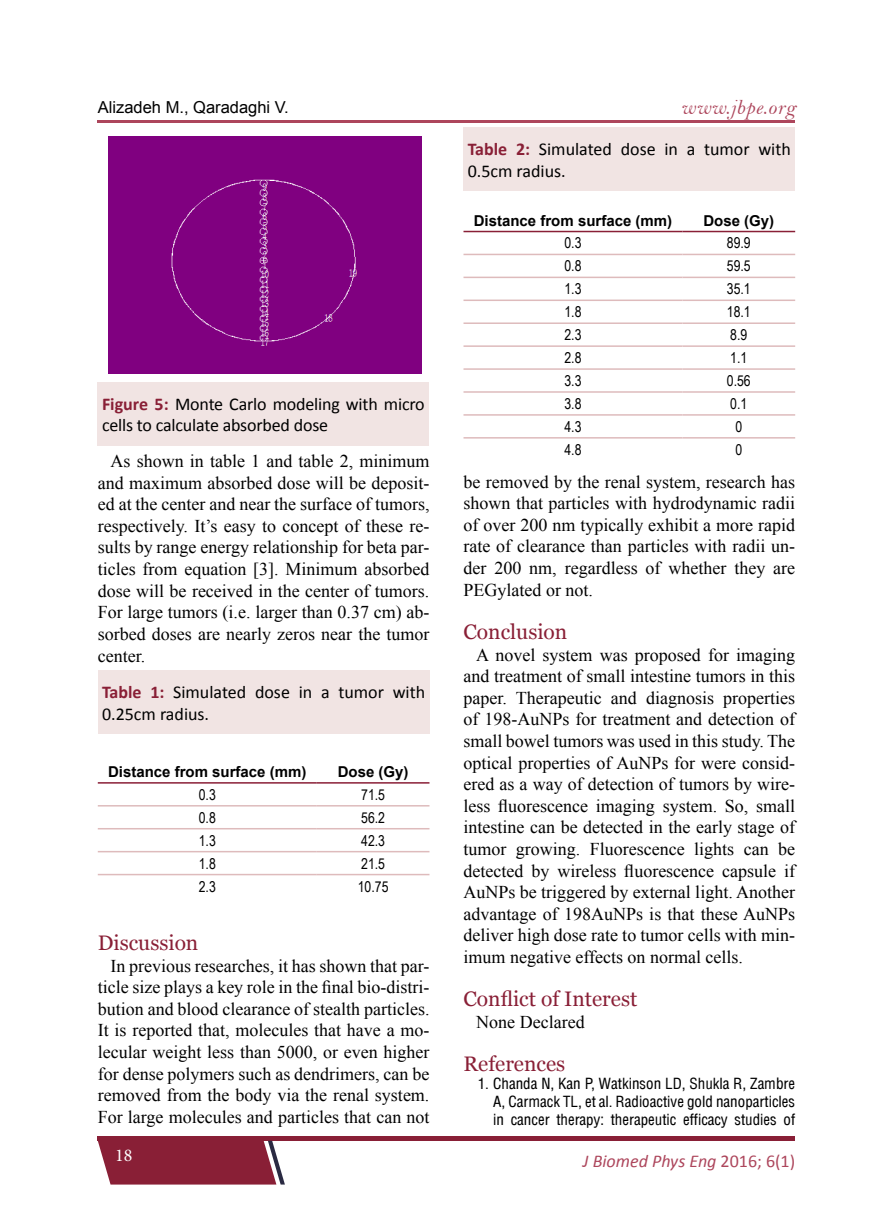
<style>
.page{position:relative;width:893px;height:1212px;background:#fff}
.page>*{position:absolute;margin:0;border:0;box-sizing:border-box;transform-origin:0 0}
.t1{font:21px "Georgia";color:#891f36}
.t2{font:21px "Bell MT Italic";letter-spacing:.03em;color:#ad465c}
.t3{font:18px/21.6px "Times New Roman";color:#000;text-align:justify}
.t4{font:18px/21.6px "Calibri";letter-spacing:-.01em;color:#000}
.t5{font:italic 18px "Calibri";color:#ad465c}
.t6{font:18px "Minion Pro";color:#fff}
.t7{font:16.5px "Arial";color:#000}
.t8{font:15px/18px "Arena Condensed";color:#000;text-align:justify}
.t9{font:15px "Arial Narrow";color:#000}
.t10{font:700 15px "Arial";color:#000}
.s1{font-weight:700;color:#891f36}
.s2{font-style:normal}
</style>
<div class="page">
<div style="left:98px;top:1136px;width:697px;height:5px;background:#891f36"></div>
<svg style="left:98px;top:1141px;width:187px;height:43px;background:#913348"></svg>
<hr style="left:98px;top:120px;width:697px;height:2px;background:#ad465c">
<div style="left:98px;top:671px;width:331px;height:63px;background:#f1e4e3"></div>
<hr style="left:98px;top:805px;width:219px;height:1px;background:#debbbc">
<hr style="left:317px;top:805px;width:112px;height:1px;background:#debbbc">
<hr style="left:98px;top:828px;width:219px;height:1px;background:#debbbc">
<hr style="left:317px;top:828px;width:112px;height:1px;background:#debbbc">
<hr style="left:98px;top:851px;width:219px;height:1px;background:#debbbc">
<hr style="left:317px;top:851px;width:112px;height:1px;background:#debbbc">
<hr style="left:98px;top:874px;width:219px;height:1px;background:#debbbc">
<hr style="left:317px;top:874px;width:112px;height:1px;background:#debbbc">
<hr style="left:98px;top:782px;width:219px;height:2px;background:#891f36">
<hr style="left:317px;top:782px;width:112px;height:2px;background:#891f36">
<div style="left:108px;top:137px;width:313px;height:237px;background:#800080"></div>
<div style="left:98px;top:382px;width:331px;height:63px;background:#f1e4e3"></div>
<hr style="left:463px;top:254px;width:219px;height:1px;background:#debbbc">
<hr style="left:682px;top:254px;width:113px;height:1px;background:#debbbc">
<hr style="left:463px;top:277px;width:219px;height:1px;background:#debbbc">
<hr style="left:682px;top:277px;width:113px;height:1px;background:#debbbc">
<hr style="left:463px;top:300px;width:219px;height:1px;background:#debbbc">
<hr style="left:682px;top:300px;width:113px;height:1px;background:#debbbc">
<hr style="left:463px;top:322px;width:219px;height:2px;background:#debbbc">
<hr style="left:682px;top:322px;width:113px;height:2px;background:#debbbc">
<hr style="left:463px;top:345px;width:219px;height:2px;background:#debbbc">
<hr style="left:682px;top:345px;width:113px;height:2px;background:#debbbc">
<hr style="left:463px;top:368px;width:219px;height:2px;background:#debbbc">
<hr style="left:682px;top:368px;width:113px;height:2px;background:#debbbc">
<hr style="left:463px;top:391px;width:219px;height:2px;background:#debbbc">
<hr style="left:682px;top:391px;width:113px;height:2px;background:#debbbc">
<hr style="left:463px;top:414px;width:219px;height:2px;background:#debbbc">
<hr style="left:682px;top:414px;width:113px;height:2px;background:#debbbc">
<hr style="left:463px;top:437px;width:219px;height:2px;background:#debbbc">
<hr style="left:682px;top:437px;width:113px;height:2px;background:#debbbc">
<hr style="left:463px;top:231px;width:219px;height:1px;background:#891f36">
<hr style="left:682px;top:231px;width:113px;height:1px;background:#891f36">
<div style="left:463px;top:128px;width:332px;height:63px;background:#f1e4e3"></div>
<p class="t7" style="left:98px;top:97px;width:193px">Alizadeh M., Qaradaghi V.</p>
<p class="t2" style="left:681px;top:94px;width:116px">www.jbpe.org</p>
<p class="t4" style="left:102px;top:393px;width:324px"><span class="s1">Figure 5:</span> Monte Carlo modeling with micro cells to calculate absorbed dose</p>
<p class="t3" style="left:98px;top:450px;width:333px;text-indent:13px">As shown in table 1 and table 2, minimum and maximum absorbed dose will be deposit&shy;ed at the center and near the surface of tumors, respectively. It’s easy to concept of these re&shy;sults by range energy relationship for beta par&shy;ticles from equation [3]. Minimum absorbed dose will be received in the center of tumors.<br>For large tumors (i.e. larger than 0.37 cm) ab&shy;sorbed doses are nearly zeros near the tumor center.</p>
<p class="t4" style="left:102px;top:682px;width:325px"><span class="s1">Table 1:</span> Simulated dose in a tumor with<br>0.25cm radius.</p>
<p class="t10" style="left:108px;top:761px;width:200px">Distance from surface (mm)</p>
<p class="t10" style="left:338px;top:761px;width:72px">Dose (Gy)</p>
<p class="t9" style="left:199px;top:783px;width:19px">0.3</p>
<p class="t9" style="left:361px;top:783px;width:25px">71.5</p>
<p class="t9" style="left:199px;top:806px;width:19px">0.8</p>
<p class="t9" style="left:361px;top:806px;width:25px">56.2</p>
<p class="t9" style="left:199px;top:829px;width:19px">1.3</p>
<p class="t9" style="left:361px;top:829px;width:25px">42.3</p>
<p class="t9" style="left:199px;top:852px;width:19px">1.8</p>
<p class="t9" style="left:361px;top:852px;width:25px">21.5</p>
<p class="t9" style="left:199px;top:875px;width:19px">2.3</p>
<p class="t9" style="left:358px;top:875px;width:32px">10.75</p>
<p class="t1" style="left:98px;top:930px;width:102px">Discussion</p>
<p class="t3" style="left:98px;top:954px;width:333px;text-indent:13px">In previous researches, it has shown that par&shy;ticle size plays a key role in the final bio-distri&shy;bution and blood clearance of stealth particles.<br>It is reported that, molecules that have a mo&shy;lecular weight less than 5000, or even higher for dense polymers such as dendrimers, can be removed from the body via the renal system.<br>For large molecules and particles that can not</p>
<p class="t6" style="left:115px;top:1143px;width:19px">18</p>
<p class="t4" style="left:468px;top:138px;width:325px"><span class="s1">Table 2:</span> Simulated dose in a tumor with<br>0.5cm radius.</p>
<p class="t10" style="left:474px;top:210px;width:200px">Distance from surface (mm)</p>
<p class="t10" style="left:703px;top:210px;width:72px">Dose (Gy)</p>
<p class="t9" style="left:564px;top:232px;width:19px">0.3</p>
<p class="t9" style="left:727px;top:232px;width:25px">89.9</p>
<p class="t9" style="left:564px;top:255px;width:19px">0.8</p>
<p class="t9" style="left:727px;top:255px;width:25px">59.5</p>
<p class="t9" style="left:564px;top:278px;width:19px">1.3</p>
<p class="t9" style="left:727px;top:278px;width:25px">35.1</p>
<p class="t9" style="left:564px;top:301px;width:19px">1.8</p>
<p class="t9" style="left:727px;top:301px;width:25px">18.1</p>
<p class="t9" style="left:564px;top:324px;width:19px">2.3</p>
<p class="t9" style="left:730px;top:324px;width:19px">8.9</p>
<p class="t9" style="left:564px;top:347px;width:19px">2.8</p>
<p class="t9" style="left:730px;top:347px;width:19px">1.1</p>
<p class="t9" style="left:564px;top:370px;width:19px">3.3</p>
<p class="t9" style="left:727px;top:370px;width:25px">0.56</p>
<p class="t9" style="left:564px;top:393px;width:19px">3.8</p>
<p class="t9" style="left:730px;top:393px;width:19px">0.1</p>
<p class="t9" style="left:564px;top:415px;width:19px">4.3</p>
<p class="t9" style="left:735px;top:415px;width:8px">0</p>
<p class="t9" style="left:564px;top:438px;width:19px">4.8</p>
<p class="t9" style="left:735px;top:438px;width:8px">0</p>
<p class="t3" style="left:463px;top:471px;width:333px">be removed by the renal system, research has shown that particles with hydrodynamic radii of over 200 nm typically exhibit a more rapid rate of clearance than particles with radii un&shy;der 200 nm, regardless of whether they are PEGylated or not.</p>
<p class="t1" style="left:463px;top:619px;width:105px">Conclusion</p>
<p class="t3" style="left:463px;top:643px;width:333px;text-indent:13px">A novel system was proposed for imaging and treatment of small intestine tumors in this paper. Therapeutic and diagnosis properties of 198-AuNPs for treatment and detection of small bowel tumors was used in this study. The optical properties of AuNPs for were consid&shy;ered as a way of detection of tumors by wire&shy;less fluorescence imaging system. So, small intestine can be detected in the early stage of tumor growing. Fluorescence lights can be detected by wireless fluorescence capsule if AuNPs be triggered by external light. Another advantage of 198AuNPs is that these AuNPs deliver high dose rate to tumor cells with min&shy;imum negative effects on normal cells.</p>
<p class="t1" style="left:463px;top:986px;width:175px">Conflict of Interest</p>
<p class="t3" style="left:476px;top:1011px;width:110px">None Declared</p>
<p class="t1" style="left:463px;top:1051px;width:103px">References</p>
<p class="t8" style="left:493px;top:1075px;width:303px;text-indent:-16px">1. Chanda N, Kan P, Watkinson LD, Shukla R, Zambre A, Carmack TL, et al. Radioactive gold nanoparticles in cancer therapy: therapeutic efficacy studies of</p>
<p class="t5" style="left:583px;top:1148px;width:214px">J Biomed Phys Eng <span class="s2">2016; 6(1)</span></p>
</div>
